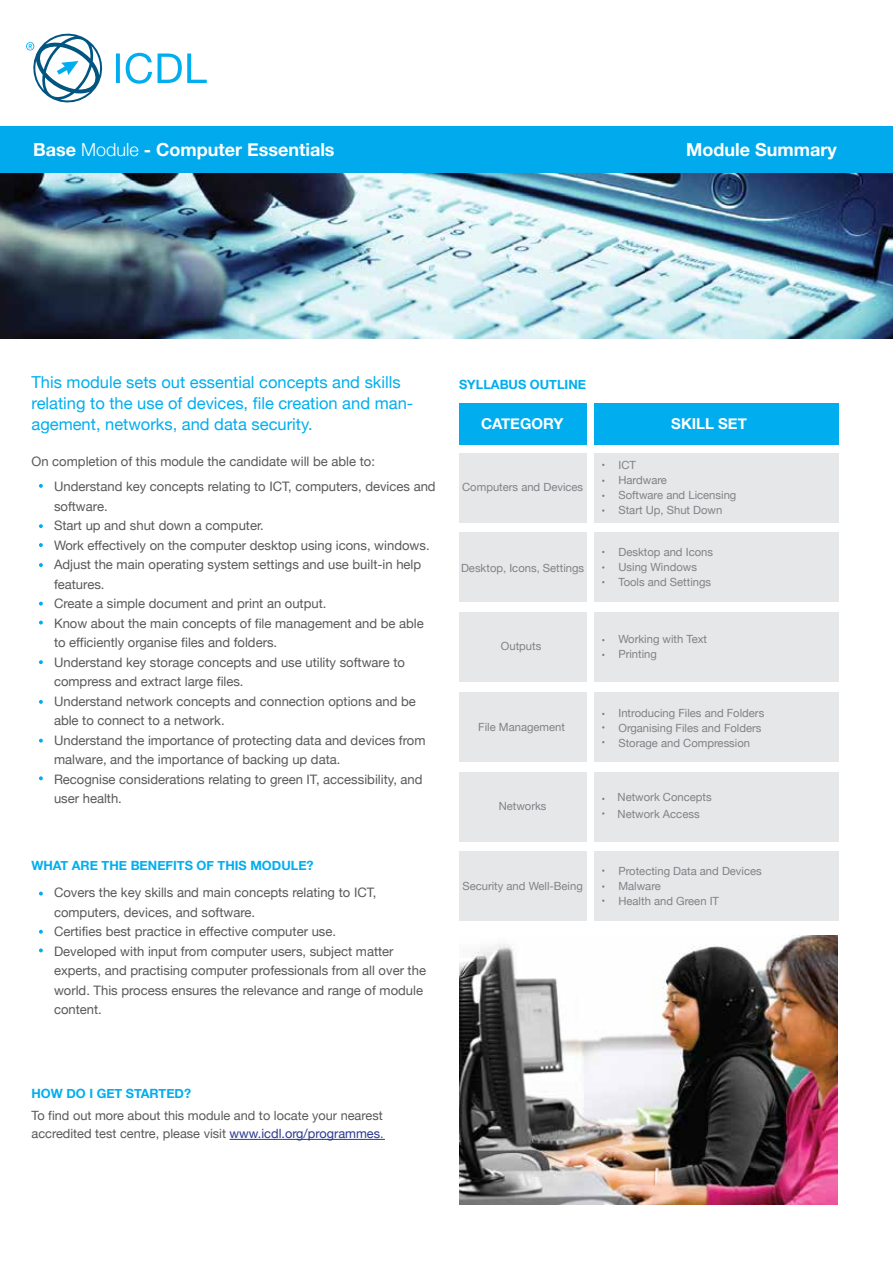
<style>
.page{position:relative;width:893px;height:1263px;background:#fff}
.page>*{position:absolute;margin:0;border:0;box-sizing:border-box;transform-origin:0 0}
.t1{font:700 18px "Helvetica Neue";color:#fff}
.t2{font:16.5px/21px "Helvetica Neue";color:#00aeef}
.t3{font:700 15px "Helvetica Neue";color:#fff}
.t4{font:13.05px/19.5px "Helvetica Neue";color:#58595b}
.t5{font:12.75px/18px "Helvetica Neue";color:#58595b}
.t6{font:700 12.75px "Helvetica Neue";color:#00aeef}
.t7{font:11.25px/15px "Helvetica Neue";color:#808285}
.s1{font-weight:300}
.s2{color:#2b3990}
</style>
<div class="page">
<div style="left:0;top:126px;width:893px;height:48px;background:#00aaec"></div>
<div style="left:459px;top:403px;width:127px;height:42px;background:#00aeef"></div>
<div style="left:459px;top:453px;width:127px;height:69px;background:#e6e7e8"></div>
<div style="left:594px;top:453px;width:244px;height:69px;background:#e6e7e8"></div>
<div style="left:459px;top:533px;width:127px;height:69px;background:#e6e7e8"></div>
<div style="left:594px;top:533px;width:244px;height:69px;background:#e6e7e8"></div>
<div style="left:459px;top:612px;width:127px;height:70px;background:#e6e7e8"></div>
<div style="left:594px;top:612px;width:244px;height:70px;background:#e6e7e8"></div>
<div style="left:459px;top:693px;width:127px;height:69px;background:#e6e7e8"></div>
<div style="left:594px;top:693px;width:244px;height:69px;background:#e6e7e8"></div>
<div style="left:459px;top:772px;width:127px;height:69px;background:#e6e7e8"></div>
<div style="left:594px;top:772px;width:244px;height:69px;background:#e6e7e8"></div>
<div style="left:594px;top:403px;width:244px;height:42px;background:#00aeef"></div>
<div style="left:459px;top:851px;width:127px;height:70px;background:#e6e7e8"></div>
<div style="left:594px;top:851px;width:244px;height:70px;background:#e6e7e8"></div>
<svg style="left:39px;top:484px;width:4px;height:4px"></svg>
<svg style="left:39px;top:524px;width:4px;height:4px"></svg>
<svg style="left:39px;top:563px;width:4px;height:4px"></svg>
<svg style="left:39px;top:543px;width:4px;height:4px"></svg>
<svg style="left:39px;top:621px;width:4px;height:3px"></svg>
<svg style="left:39px;top:602px;width:4px;height:4px"></svg>
<svg style="left:39px;top:660px;width:4px;height:4px"></svg>
<svg style="left:39px;top:700px;width:4px;height:4px"></svg>
<svg style="left:39px;top:739px;width:4px;height:4px"></svg>
<svg style="left:39px;top:776px;width:4px;height:4px"></svg>
<svg style="left:39px;top:892px;width:4px;height:3px"></svg>
<svg style="left:39px;top:948px;width:4px;height:4px"></svg>
<svg style="left:39px;top:930px;width:4px;height:4px"></svg>
<hr style="left:230px;top:1139px;width:155px;height:1px;background:#21409a">
<svg style="left:116px;top:53px;width:91px;height:31px"></svg>
<svg style="left:26px;top:33px;width:77px;height:70px"></svg>
<img style="left:0;top:174px;width:893px;height:165px">
<img style="left:459px;top:935px;width:378px;height:269px">
<p class="t1" style="left:33px;top:139px;width:303px">Base <span class="s1">Module</span> - Computer Essentials</p>
<p class="t1" style="left:686px;top:139px;width:152px">Module Summary</p>
<p class="t2" style="left:32px;top:371px;width:383px">This module sets out essential concepts and skills relating to the use of devices, file creation and man&shy;agement, networks, and data security.</p>
<p class="t4" style="left:54px;top:448px;width:383px;line-height:25.5px;text-indent:-22px">On completion of this module the candidate will be able to:<br>Understand key concepts relating to ICT, computers, devices and</p>
<p class="t4" style="left:54px;top:496px;width:377px">software.<br>Start up and shut down a computer.<br>Work effectively on the computer desktop using icons, windows.<br>Adjust the main operating system settings and use built-in help features.<br>Create a simple document and print an output.<br>Know about the main concepts of file management and be able to efficiently organise files and folders.<br>Understand key storage concepts and use utility software to compress and extract large files.<br>Understand network concepts and connection options and be able to connect to a network.<br>Understand the importance of protecting data and devices from malware, and the importance of backing up data.<br>Recognise considerations relating to green IT, accessibility, and user health.</p>
<p class="t6" style="left:32px;top:857px;width:284px">WHAT ARE THE BENEFITS OF THIS MODULE?</p>
<p class="t4" style="left:54px;top:882px;width:373px">Covers the key skills and main concepts relating to ICT, computers, devices, and software.<br>Certifies best practice in effective computer use.<br>Developed with input from computer users, subject matter experts, and practising computer professionals from all over the world. This process ensures the relevance and range of module content.</p>
<p class="t6" style="left:459px;top:376px;width:129px">SYLLABUS OUTLINE</p>
<p class="t3" style="left:481px;top:414px;width:84px">CATEGORY</p>
<p class="t3" style="left:671px;top:414px;width:77px">SKILL SET</p>
<p class="t7" style="left:462px;top:480px;width:123px">Computers and Devices</p>
<p class="t7" style="left:461px;top:560px;width:125px">Desktop, Icons, Settings</p>
<p class="t7" style="left:501px;top:638px;width:42px">Outputs</p>
<p class="t7" style="left:478px;top:719px;width:88px">File Management</p>
<p class="t7" style="left:499px;top:798px;width:49px">Networks</p>
<p class="t7" style="left:462px;top:878px;width:122px">Security and Well-Being</p>
<p class="t7" style="left:618px;top:457px;width:119px">ICT<br>Hardware<br>Software and Licensing<br>Start Up, Shut Down</p>
<p class="t7" style="left:618px;top:544px;width:96px">Desktop and Icons<br>Using Windows<br>Tools and Settings</p>
<p class="t7" style="left:618px;top:631px;width:90px">Working with Text<br>Printing</p>
<p class="t7" style="left:618px;top:705px;width:147px">Introducing Files and Folders<br>Organising Files and Folders<br>Storage and Compression</p>
<p class="t7" style="left:618px;top:789px;width:96px;line-height:16.5px">Network Concepts<br>Network Access</p>
<p class="t7" style="left:618px;top:863px;width:145px">Protecting Data and Devices<br>Malware<br>Health and Green IT</p>
<p class="t6" style="left:32px;top:1085px;width:161px">HOW DO I GET STARTED?</p>
<p class="t5" style="left:32px;top:1106px;width:354px">To find out more about this module and to locate your nearest accredited test centre, please visit <span class="s2">www.icdl.org/programmes</span>.</p>
</div>
